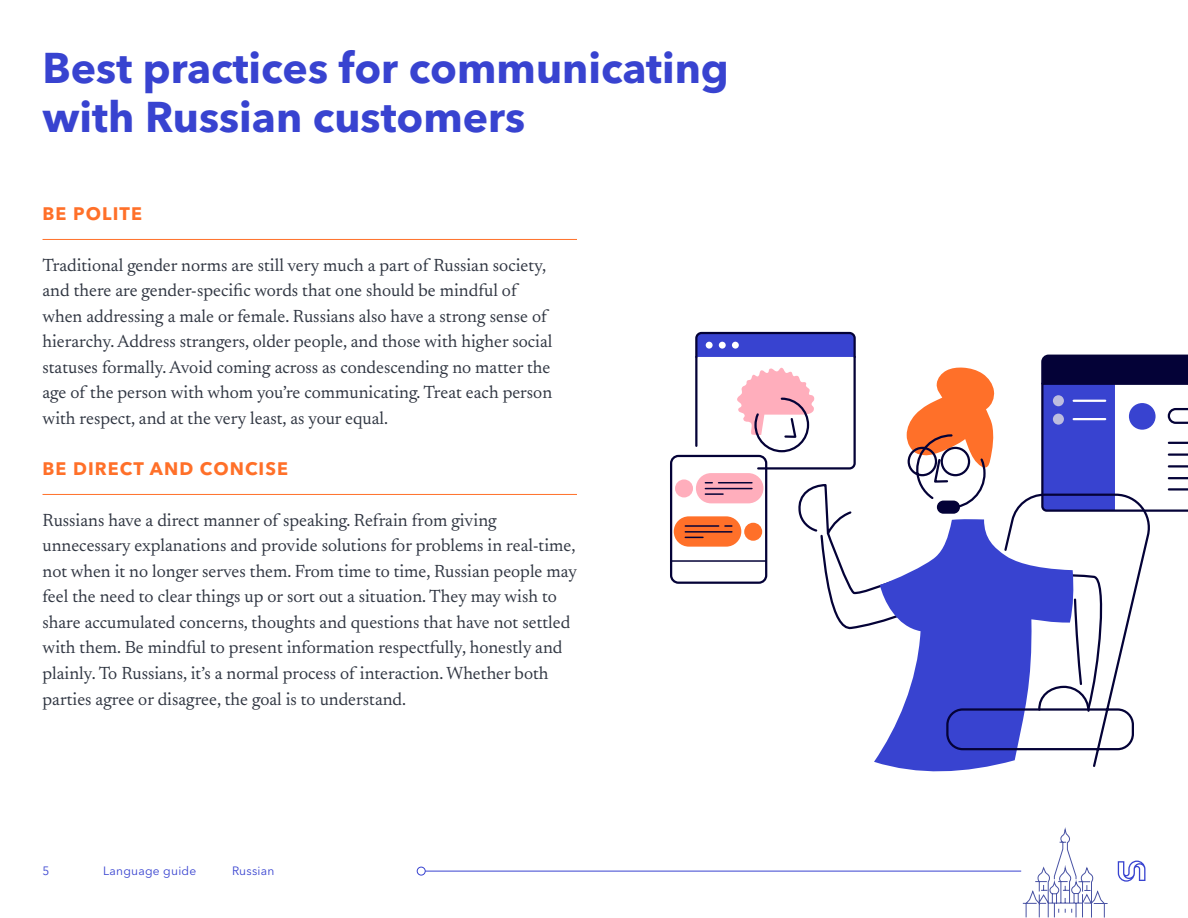
<style>
.page{position:relative;width:1188px;height:918px;background:#fff}
.page>*{position:absolute;margin:0;border:0;box-sizing:border-box;transform-origin:0 0}
.t1{font:700 42.6px/48.4px "Avenir Next LT Pro";color:#3843d0}
.t2{font:18px/25.5px "Newsreader 16 pt";color:#303642}
.t3{font:700 18px "Avenir Next LT Pro";letter-spacing:.06em;color:#ff7029}
.t4{font:12px "Avenir Next LT Pro";letter-spacing:.02em;color:#3843d0}
</style>
<div class="page">
<svg style="left:1118px;top:861px;width:27px;height:21px"></svg>
<hr style="left:425px;top:871px;width:596px;height:1px;background:#3843d0">
<div style="left:417px;top:867px;width:9px;height:8px;border:1px solid #3843d0;border-radius:50%"></div>
<svg style="left:1022px;top:830px;width:86px;height:88px"></svg>
<svg style="left:1041px;top:354px;width:147px;height:158px"></svg>
<svg style="left:874px;top:633px;width:97px;height:139px;fill:#3843d0"></svg>
<svg style="left:945px;top:492px;width:210px;height:277px"></svg>
<svg style="left:670px;top:331px;width:325px;height:302px"></svg>
<hr style="left:43px;top:239px;width:534px;height:1px;background:#ff7029">
<hr style="left:43px;top:494px;width:534px;height:1px;background:#ff7029">
<h1 class="t1" style="left:43px;top:44px;width:688px">Best practices for communicating with Russian customers</h1>
<p class="t3" style="left:43px;top:203px;width:101px">BE POLITE</p>
<p class="t2" style="left:43px;top:251px;width:511px">Traditional gender norms are still very much a part of Russian society, and there are gender-specific words that one should be mindful of when addressing a male or female. Russians also have a strong sense of hierarchy. Address strangers, older people, and those with higher social statuses formally. Avoid coming across as condescending no matter the age of the person with whom you’re communicating. Treat each person with respect, and at the very least, as your equal.</p>
<p class="t3" style="left:43px;top:458px;width:247px">BE DIRECT AND CONCISE</p>
<p class="t2" style="left:43px;top:506px;width:536px">Russians have a direct manner of speaking. Refrain from giving unnecessary explanations and provide solutions for problems in real-time, not when it no longer serves them. From time to time, Russian people may feel the need to clear things up or sort out a situation. They may wish to share accumulated concerns, thoughts and questions that have not settled with them. Be mindful to present information respectfully, honestly and plainly. To Russians, it’s a normal process of interaction. Whether both parties agree or disagree, the goal is to understand.</p>
<p class="t4" style="left:43px;top:864px;width:8px">5</p>
<p class="t4" style="left:103px;top:864px;width:95px">Language guide</p>
<p class="t4" style="left:232px;top:864px;width:44px">Russian</p>
</div>
